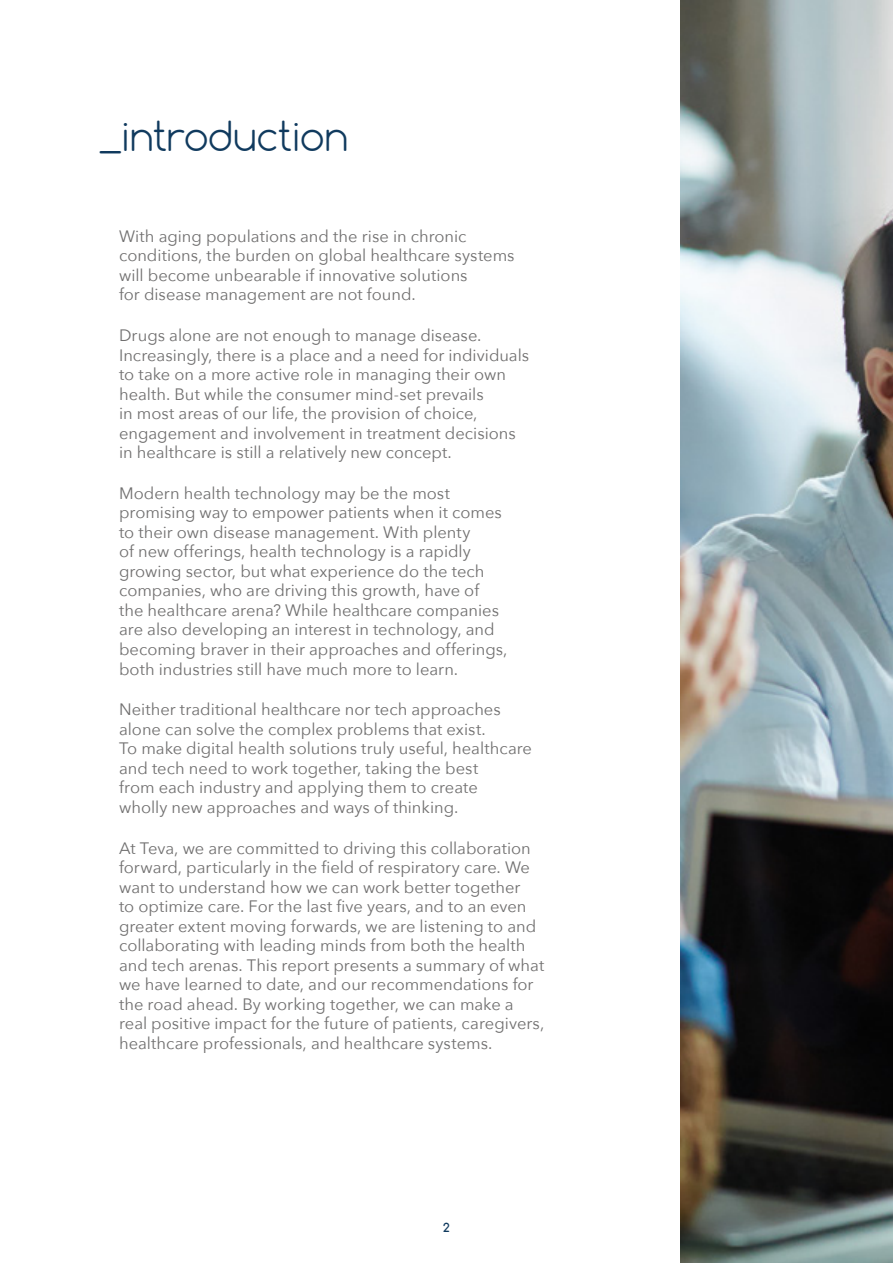
<style>
.page{position:relative;width:893px;height:1263px;background:#fff}
.page>*{position:absolute;margin:0;border:0;box-sizing:border-box;transform-origin:0 0}
.t1{font:300 39px "Comfortaa";letter-spacing:-.01em;color:#103a5e}
.t2{font:16.5px/19.5px "Avenir Next";color:#706f6f}
.t3{font:700 12px "Comfortaa";color:#103a5e}
</style>
<div class="page">
<img style="left:680px;top:0;width:213px;height:1263px">
<h1 class="t1" style="left:101px;top:111px;width:248px">_introduction</h1>
<p class="t2" style="left:119px;top:226px;width:397px">With aging populations and the rise in chronic conditions, the burden on global healthcare systems will become unbearable if innovative solutions<br>for disease management are not found.</p>
<p class="t2" style="left:119px;top:325px;width:412px">Drugs alone are not enough to manage disease.<br>Increasingly, there is a place and a need for individuals to take on a more active role in managing their own health. But while the consumer mind-set prevails<br>in most areas of our life, the provision of choice, engagement and involvement in treatment decisions in healthcare is still a relatively new concept.</p>
<p class="t2" style="left:119px;top:483px;width:390px">Modern health technology may be the most promising way to empower patients when it comes to their own disease management. With plenty<br>of new offerings, health technology is a rapidly growing sector, but what experience do the tech companies, who are driving this growth, have of the healthcare arena? While healthcare companies are also developing an interest in technology, and becoming braver in their approaches and offerings, both industries still have much more to learn.</p>
<p class="t2" style="left:119px;top:699px;width:414px">Neither traditional healthcare nor tech approaches alone can solve the complex problems that exist.<br>To make digital health solutions truly useful, healthcare and tech need to work together, taking the best<br>from each industry and applying them to create<br>wholly new approaches and ways of thinking.</p>
<p class="t2" style="left:119px;top:837px;width:427px">At Teva, we are committed to driving this collaboration forward, particularly in the field of respiratory care. We want to understand how we can work better together<br>to optimize care. For the last five years, and to an even greater extent moving forwards, we are listening to and collaborating with leading minds from both the health and tech arenas. This report presents a summary of what we have learned to date, and our recommendations for the road ahead. By working together, we can make a real positive impact for the future of patients, caregivers, healthcare professionals, and healthcare systems.</p>
<p class="t3" style="left:443px;top:1219px;width:8px">2</p>
</div>
